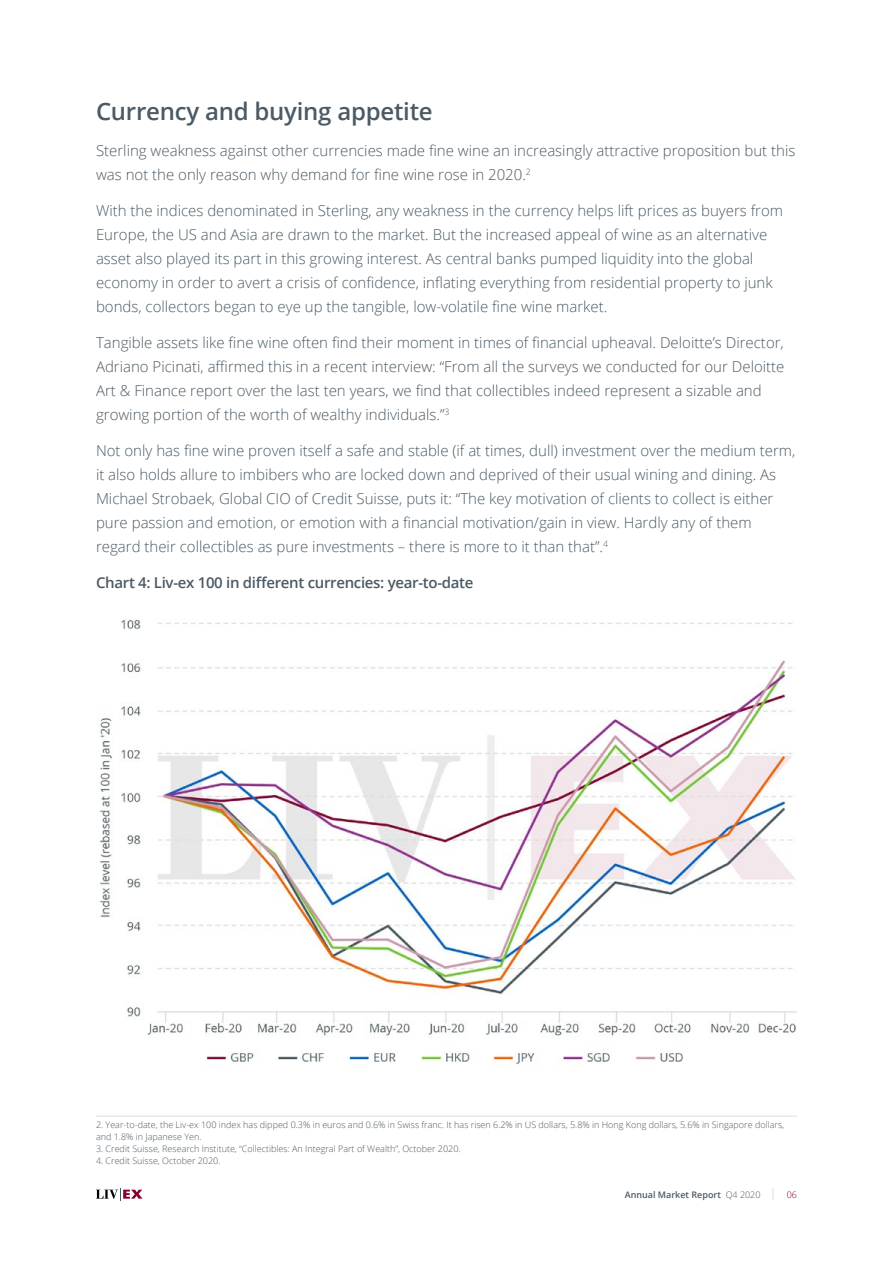
<style>
.page{position:relative;width:893px;height:1263px;background:#fff}
.page>*{position:absolute;margin:0;border:0;box-sizing:border-box;transform-origin:0 0}
.t1{font:600 24px "Open Sans";letter-spacing:-.01em;color:#4b5a64}
.t2{font:300 15px/24px "Open Sans";color:#4b5a64}
.t3{font:600 15px "Open Sans";letter-spacing:-.02em;color:#4b5a64}
.t4{font:300 9px/12px "Open Sans";color:#4b5a64}
.t5{font:600 9px "Open Sans";color:#4b5a64}
.t6{font:300 9px "Open Sans";color:#870032}
.s1{font-weight:300}
</style>
<div class="page">
<svg style="left:96px;top:1188px;width:46px;height:12px"></svg>
<svg style="left:773px;top:1188px;width:1px;height:12px"></svg>
<hr style="left:96px;top:1116px;width:701px;height:1px;background:#dbdee0">
<img style="left:99px;top:619px;width:698px;height:446px">
<h1 class="t1" style="left:96px;top:95px;width:338px">Currency and buying appetite</h1>
<p class="t2" style="left:96px;top:138px;width:701px">Sterling weakness against other currencies made fine wine an increasingly attractive proposition but this was not the only reason why demand for fine wine rose in 2020.<sup>2</sup></p>
<p class="t2" style="left:96px;top:198px;width:689px">With the indices denominated in Sterling, any weakness in the currency helps lift prices as buyers from Europe, the US and Asia are drawn to the market. But the increased appeal of wine as an alternative asset also played its part in this growing interest. As central banks pumped liquidity into the global economy in order to avert a crisis of confidence, inflating everything from residential property to junk bonds, collectors began to eye up the tangible, low-volatile fine wine market.</p>
<p class="t2" style="left:96px;top:330px;width:690px">Tangible assets like fine wine often find their moment in times of financial upheaval. Deloitte’s Director, Adriano Picinati, affirmed this in a recent interview: “From all the surveys we conducted for our Deloitte Art &amp; Finance report over the last ten years, we find that collectibles indeed represent a sizable and growing portion of the worth of wealthy individuals.”<sup>3</sup></p>
<p class="t2" style="left:96px;top:438px;width:701px">Not only has fine wine proven itself a safe and stable (if at times, dull) investment over the medium term, it also holds allure to imbibers who are locked down and deprived of their usual wining and dining. As Michael Strobaek, Global CIO of Credit Suisse, puts it: “The key motivation of clients to collect is either pure passion and emotion, or emotion with a financial motivation/gain in view. Hardly any of them regard their collectibles as pure investments – there is more to it than that”.<sup>4</sup></p>
<p class="t3" style="left:96px;top:572px;width:379px">Chart 4: Liv-ex 100 in different currencies: year-to-date</p>
<p class="t4" style="left:96px;top:1118px;width:690px">2. Year-to-date, the Liv-ex 100 index has dipped 0.3% in euros and 0.6% in Swiss franc. It has risen 6.2% in US dollars, 5.8% in Hong Kong dollars, 5.6% in Singapore dollars, and 1.8% in Japanese Yen.</p>
<p class="t4" style="left:96px;top:1142px;width:366px">3. Credit Suisse, Research Institute, “Collectibles: An Integral Part of Wealth”, October 2020.</p>
<p class="t4" style="left:96px;top:1154px;width:126px">4. Credit Suisse, October 2020.</p>
<p class="t5" style="left:625px;top:1188px;width:137px">Annual Market Report <span class="s1">Q4 2020</span></p>
<p class="t6" style="left:787px;top:1188px;width:12px">06</p>
</div>
